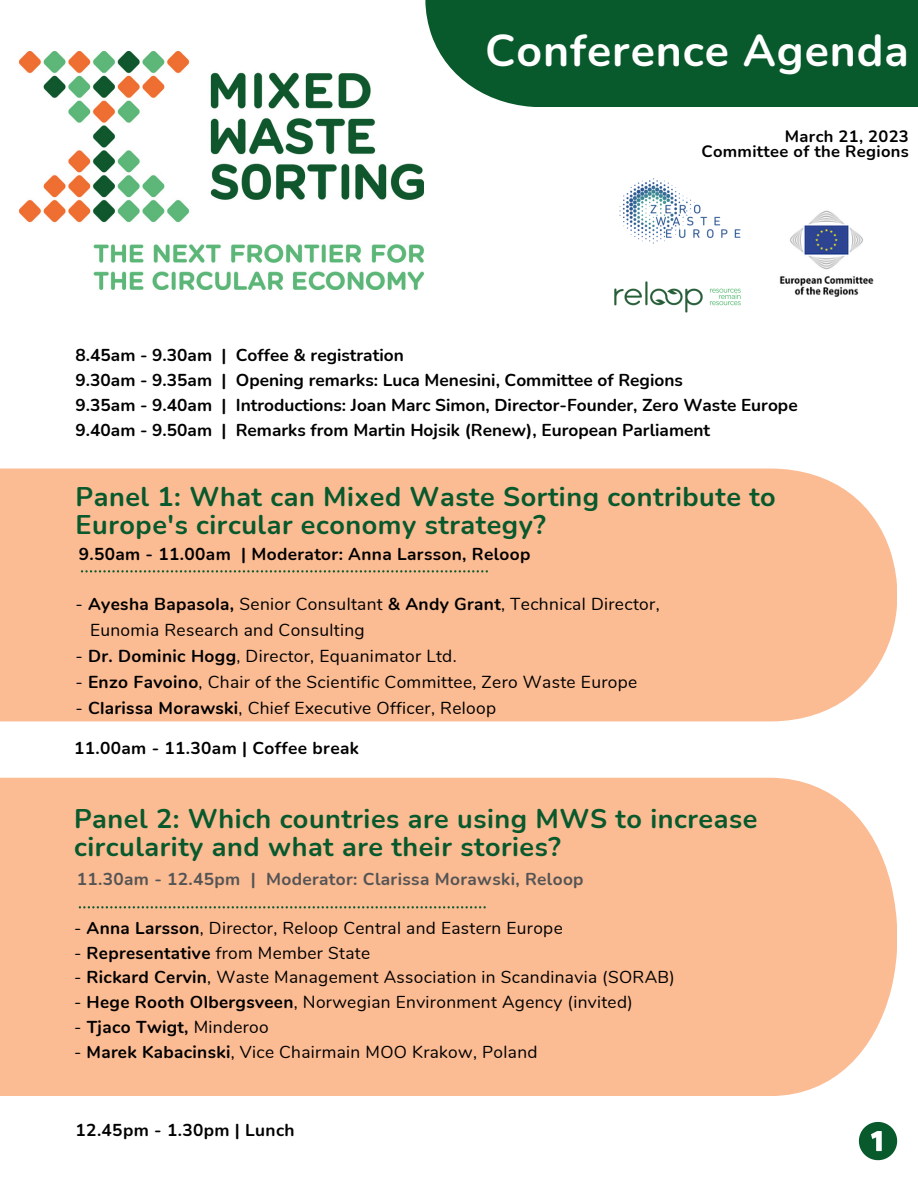
<style>
.page{position:relative;width:918px;height:1188px;background:#fff}
.page>*{position:absolute;margin:0;border:0;box-sizing:border-box;transform-origin:0 0}
.t1{font:700 44.55px "Nunito";letter-spacing:.02em;color:#fff}
.t2{font:700 27px/28.2px "Nunito";letter-spacing:.02em;color:#08592c}
.t3{font:17.25px/25.8px "Nunito";letter-spacing:.02em;color:#000}
.t4{font:700 17.25px/24.8px "Nunito";color:#000}
.t5{font:700 17.25px "Nunito";letter-spacing:.02em;color:#000}
.t6{font:700 17.25px "Nunito";letter-spacing:.02em;color:#545454}
.t7{font:700 16.5px/15.8px "Nunito";letter-spacing:.02em;color:#000;text-align:right}
.s1{font-weight:700}
.s2{font-weight:400}
</style>
<div class="page">
<div style="left:0;top:469px;width:897px;height:252px;background:#fbbb93"></div>
<svg style="left:81px;top:570px;width:407px;height:2px"></svg>
<div style="left:425px;top:0;width:493px;height:107px;background:#08592c"></div>
<div style="left:0;top:778px;width:897px;height:318px;background:#fbbb93"></div>
<svg style="left:79px;top:906px;width:407px;height:2px"></svg>
<img style="left:619px;top:178px;width:122px;height:66px">
<img style="left:614px;top:281px;width:127px;height:32px">
<svg style="left:859px;top:1122px;width:38px;height:38px"></svg>
<img style="left:779px;top:210px;width:95px;height:87px">
<img style="left:19px;top:52px;width:404px;height:237px">
<h1 class="t1" style="left:485px;top:21px;width:425px">Conference Agenda</h1>
<p class="t7" style="left:702px;top:128px;width:209px">March 21, 2023<br>Committee of the Regions</p>
<p class="t4" style="left:76px;top:343px;width:724px">8.45am - 9.30am | Coffee &amp; registration<br>9.30am - 9.35am | Opening remarks: Luca Menesini, Committee of Regions<br>9.35am - 9.40am | Introductions: Joan Marc Simon, Director-Founder, Zero Waste Europe 9.40am - 9.50am | Remarks from Martin Hojsik (Renew), European Parliament</p>
<h2 class="t2" style="left:76px;top:483px;width:702px">Panel 1: What can Mixed Waste Sorting contribute to<br>Europe's circular economy strategy?</h2>
<p class="t5" style="left:79px;top:543px;width:453px">9.50am - 11.00am | Moderator: Anna Larsson, Reloop</p>
<p class="t3" style="left:90px;top:592px;width:571px;text-indent:-14px">- <span class="s1">Ayesha Bapasola,</span> Senior Consultant <span class="s1">&amp; Andy Grant</span>, Technical Director,<br>Eunomia Research and Consulting</p>
<p class="t3" style="left:76px;top:644px;width:383px">- <span class="s1">Dr. Dominic Hogg</span>, Director, Equanimator Ltd.</p>
<p class="t3" style="left:76px;top:669px;width:563px">- <span class="s1">Enzo Favoino</span>, Chair of the Scientific Committee, Zero Waste Europe</p>
<p class="t3" style="left:76px;top:695px;width:422px">- <span class="s1">Clarissa Morawski</span>, Chief Executive Officer, Reloop</p>
<p class="t5" style="left:74px;top:736px;width:286px">11.00am - 11.30am | Coffee break</p>
<h2 class="t2" style="left:74px;top:805px;width:685px">Panel 2: Which countries are using MWS to increase circularity and what are their stories?</h2>
<p class="t6" style="left:77px;top:868px;width:508px">11.30am - 12.45pm | Moderator: Clarissa Morawski, Reloop</p>
<p class="t3" style="left:74px;top:915px;width:490px">- <span class="s1">Anna Larsson</span>, Director, Reloop Central and Eastern Europe</p>
<p class="t3" style="left:74px;top:940px;width:298px">- <span class="s1">Representative</span> from Member State</p>
<p class="t3" style="left:74px;top:965px;width:602px">- <span class="s1">Rickard Cervin</span>, Waste Management Association in Scandinavia (SORAB)</p>
<p class="t3" style="left:74px;top:990px;width:560px">- <span class="s1">Hege Rooth Olbergsveen</span>, Norwegian Environment Agency (invited)</p>
<p class="t5" style="left:74px;top:1016px;width:196px"><span class="s2">-</span> Tjaco Twigt, <span class="s2">Minderoo</span></p>
<p class="t3" style="left:74px;top:1039px;width:465px">- <span class="s1">Marek Kabacinski</span>, Vice Chairmain MOO Krakow, Poland</p>
<p class="t5" style="left:76px;top:1118px;width:220px">12.45pm - 1.30pm | Lunch</p>
</div>
